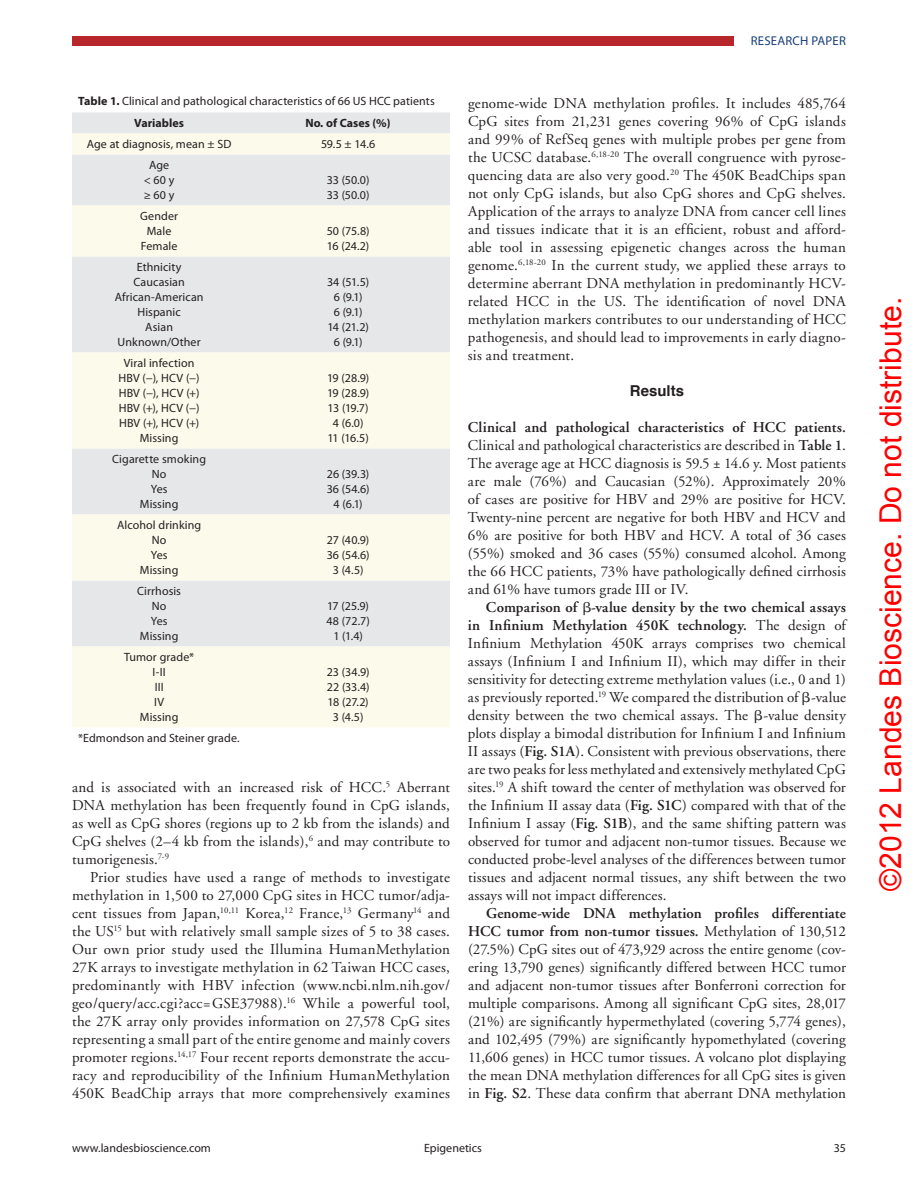
<style>
.page{position:relative;width:918px;height:1188px;background:#fff}
.page>*{position:absolute;margin:0;border:0;box-sizing:border-box;transform-origin:0 0}
.t1{font:30.15px "Arial";color:#f00}
.t2{font:15px/18px "Adobe Garamond";letter-spacing:.01em;color:#231f20;text-align:justify}
.t3{font:700 15px "Helvetica";color:#231f20}
.t4{font:12.75px "Myriad Pro";letter-spacing:.02em;color:#193f7c}
.t5{font:12px/15px "Myriad Pro";letter-spacing:.005em;color:#231f20;text-align:center}
.t6{font:12px/15px "Myriad Pro";letter-spacing:-.05em;color:#231f20;text-align:center}
.t7{font:700 12px "Myriad Pro";color:#231f20}
.s1{font-weight:700}
.s2{font-weight:600}
.s3{font-family:"Universal Std Greekw Math Pi"}
</style>
<div class="page">
<div style="left:72px;top:36px;width:662px;height:10px;background:#b7262b"></div>
<div style="left:72px;top:112px;width:378px;height:21px;background:#e6e7e9"></div>
<svg style="left:72px;top:133px;width:378px;height:594px;background:#f1f1ea"></svg>
<p class="t4" style="left:751px;top:33px;width:89px">research paper</p>
<p class="t5" style="left:78px;top:93px;width:299px"><span class="s1">Table 1.</span> Clinical and pathological characteristics of 66 US HCC</p>
<p class="t5" style="left:393px;top:93px;width:43px">patients</p>
<p class="t7" style="left:134px;top:116px;width:51px">Variables</p>
<p class="t7" style="left:306px;top:116px;width:87px">No. of Cases (%)</p>
<p class="t5" style="left:87px;top:137px;width:146px">Age at diagnosis, mean ± SD</p>
<p class="t5" style="left:321px;top:137px;width:56px">59.5 ± 14.6</p>
<p class="t5" style="left:144px;top:158px;width:32px">Age<br>&lt; 60 y ≥ 60 y</p>
<p class="t5" style="left:327px;top:173px;width:44px;text-align:left">33 (50.0)<br>33 (50.0)</p>
<p class="t5" style="left:140px;top:209px;width:39px">Gender<br>Male<br>Female</p>
<p class="t5" style="left:115px;top:260px;width:90px">Ethnicity<br>Caucasian<br>African-American<br>Hispanic<br>Asian<br>Unknown/Other</p>
<p class="t5" style="left:119px;top:356px;width:83px">Viral infection<br>H BV (−), HCV (−)<br>H BV (−), HCV (+)<br>H BV (+), HCV (−)<br>H BV (+), HC V (+)<br>Missing</p>
<p class="t5" style="left:112px;top:452px;width:95px">Cigarette smoking<br>No<br>Yes<br>Missing</p>
<p class="t5" style="left:117px;top:518px;width:86px">Alcohol drinking<br>No<br>Yes<br>Missing</p>
<p class="t5" style="left:137px;top:584px;width:45px">Cirrhosis<br>No<br>Yes<br>Missing</p>
<p class="t5" style="left:124px;top:650px;width:72px">Tumor grade*<br>I-II<br>III<br>IV<br>Missing</p>
<p class="t5" style="left:78px;top:731px;width:163px">*Edmondson and Steiner grade.</p>
<p class="t5" style="left:327px;top:224px;width:44px;text-align:left">50 (75.8)<br>16 (24.2)</p>
<p class="t5" style="left:327px;top:275px;width:44px">34 (51.5)<br>6 (9.1)<br>6 (9.1)<br>14 (21.2)<br>6 (9.1)</p>
<p class="t6" style="left:327px;top:371px;width:44px">19 (28.9)<br>19 (28.9)<br>13 (19.7)<br>4 (6.0)<br>11 (16.5)</p>
<p class="t5" style="left:327px;top:467px;width:44px">26 (39.3)<br>36 (54.6)<br>4 (6.1)</p>
<p class="t5" style="left:327px;top:533px;width:44px">27 (40.9)<br>36 (54.6)<br>3 (4.5)</p>
<p class="t5" style="left:326px;top:599px;width:45px">17 (25.9)<br>48 (72.7)<br>1 (1.4)</p>
<p class="t5" style="left:327px;top:665px;width:44px">23 (34.9)<br>22 (33.4)<br>18 (27.2)<br>3 (4.5)</p>
<p class="t2" style="left:72px;top:779px;width:379px">and is associated with an increased risk of HCC.<sup>5</sup> Aberrant DNA methylation has been frequently found in CpG islands, as well as CpG shores (regions up to 2 kb from the islands) and CpG shelves (2–4 kb from the islands),<sup>6</sup> and may contribute to tumorigenesis.<sup>7-9</sup></p>
<p class="t2" style="left:72px;top:869px;width:379px;text-indent:18px">Prior studies have used a range of methods to investigate methylation in 1,500 to 27,000 CpG sites in HCC tumor/adja&shy;cent tissues from Japan,<sup>10,11</sup> Korea,<sup>12</sup> France,<sup>13</sup> Germany<sup>14</sup> and the US<sup>15</sup> but with relatively small sample sizes of 5 to 38 cases.<br>Our own prior study used the Illumina HumanMethylation 27K arrays to investigate methylation in 62 Taiwan HCC cases, predominantly with HBV infection (www.ncbi.nlm.nih.gov/ geo/query/acc.cgi?acc=GSE37988).<sup>16</sup> While a powerful tool, the 27K array only provides information on 27,578 CpG sites representing a small part of the entire genome and mainly covers promoter regions.<sup>14,17</sup> Four recent reports demonstrate the accu&shy;racy and reproducibility of the Infinium HumanMethylation 450K BeadChip arrays that more comprehensively examines</p>
<p class="t2" style="left:468px;top:95px;width:380px">genome-wide DNA methylation profiles. It includes 485,764<br>CpG sites from 21,231 genes covering 96% of CpG islands and 99% of RefSeq genes with multiple probes per gene from the UCSC database.<sup>6,18-20</sup> The overall congruence with pyrose&shy;quencing data are also very good.<sup>20</sup> The 450K BeadChips span not only CpG islands, but also CpG shores and CpG shelves.<br>Application of the arrays to analyze DNA from cancer cell lines and tissues indicate that it is an efficient, robust and afford&shy;able tool in assessing epigenetic changes across the human genome.<sup>6,18-20</sup> In the current study, we applied these arrays to determine aberrant DNA methylation in predominantly HCV&shy;related HCC in the US. The identification of novel DNA methylation markers contributes to our understanding of HCC pathogenesis, and should lead to improvements in early diagno&shy;sis and treatment.</p>
<p class="t3" style="left:630px;top:379px;width:56px">Results</p>
<p class="t2" style="left:468px;top:419px;width:379px"><span class="s2">Clinical and pathological characteristics of HCC patients.<br></span>Clinical and pathological characteristics are described in <span class="s2">Table 1</span>.<br>The average age at HCC diagnosis is 59.5 ± 14.6 y. Most patients are male (76%) and Caucasian (52%). Approximately 20% of cases are positive for HBV and 29% are positive for HCV.<br>Twenty-nine percent are negative for both HBV and HCV and 6% are positive for both HBV and HCV. A total of 36 cases (55%) smoked and 36 cases (55%) consumed alcohol. Among the 66 HCC patients, 73% have pathologically defined cirrhosis and 61% have tumors grade III or IV.</p>
<p class="t2" style="left:468px;top:599px;width:380px;text-indent:18px"><span class="s2">Comparison of</span> <span class="s3">β</span><span class="s2">-value density by the two chemical assays in Infinium Methylation 450K technology.</span> The design of Infinium Methylation 450K arrays comprises two chemical assays (Infinium I and Infinium II), which may differ in their sensitivity for detecting extreme methylation values (i.e., 0 and 1) as previously reported.<sup>19</sup> We compared the distribution of <span class="s3">β</span>-value density between the two chemical assays. The <span class="s3">β</span>-value density plots display a bimodal distribution for Infinium I and Infinium II assays (<span class="s2">Fig. S1A</span>). Consistent with previous observations, there are two peaks for less methylated and extensively methylated CpG sites.<sup>19</sup> A shift toward the center of methylation was observed for the Infinium II assay data (<span class="s2">Fig. S1C</span>) compared with that of the Infinium I assay (<span class="s2">Fig. S1B</span>), and the same shifting pattern was observed for tumor and adjacent non-tumor tissues. Because we conducted probe-level analyses of the differences between tumor tissues and adjacent normal tissues, any shift between the two assays will not impact differences.</p>
<p class="t2" style="left:468px;top:905px;width:380px;text-indent:18px"><span class="s2">Genome-wide DNA methylation profiles differentiate HCC tumor from non-tumor tissues.</span> Methylation of 130,512 (27.5%) CpG sites out of 473,929 across the entire genome (cov&shy;ering 13,790 genes) significantly differed between HCC tumor and adjacent non-tumor tissues after Bonferroni correction for multiple comparisons. Among all significant CpG sites, 28,017 (21%) are significantly hypermethylated (covering 5,774 genes), and 102,495 (79%) are significantly hypomethylated (covering 11,606 genes) in HCC tumor tissues. A volcano plot displaying the mean DNA methylation differences for all CpG sites is given in <span class="s2">Fig. S2</span>. These data confirm that aberrant DNA methylation</p>
<p class="t5" style="left:72px;top:1140px;width:140px">www.landesbioscience.com</p>
<p class="t5" style="left:424px;top:1140px;width:59px">Epigenetics</p>
<p class="t5" style="left:834px;top:1140px;width:14px">35</p>
<h1 class="t1" style="left:871px;top:891px;width:595px;rotate:-90deg">©2012 Landes Bioscience. Do not distribute.</h1>
</div>
